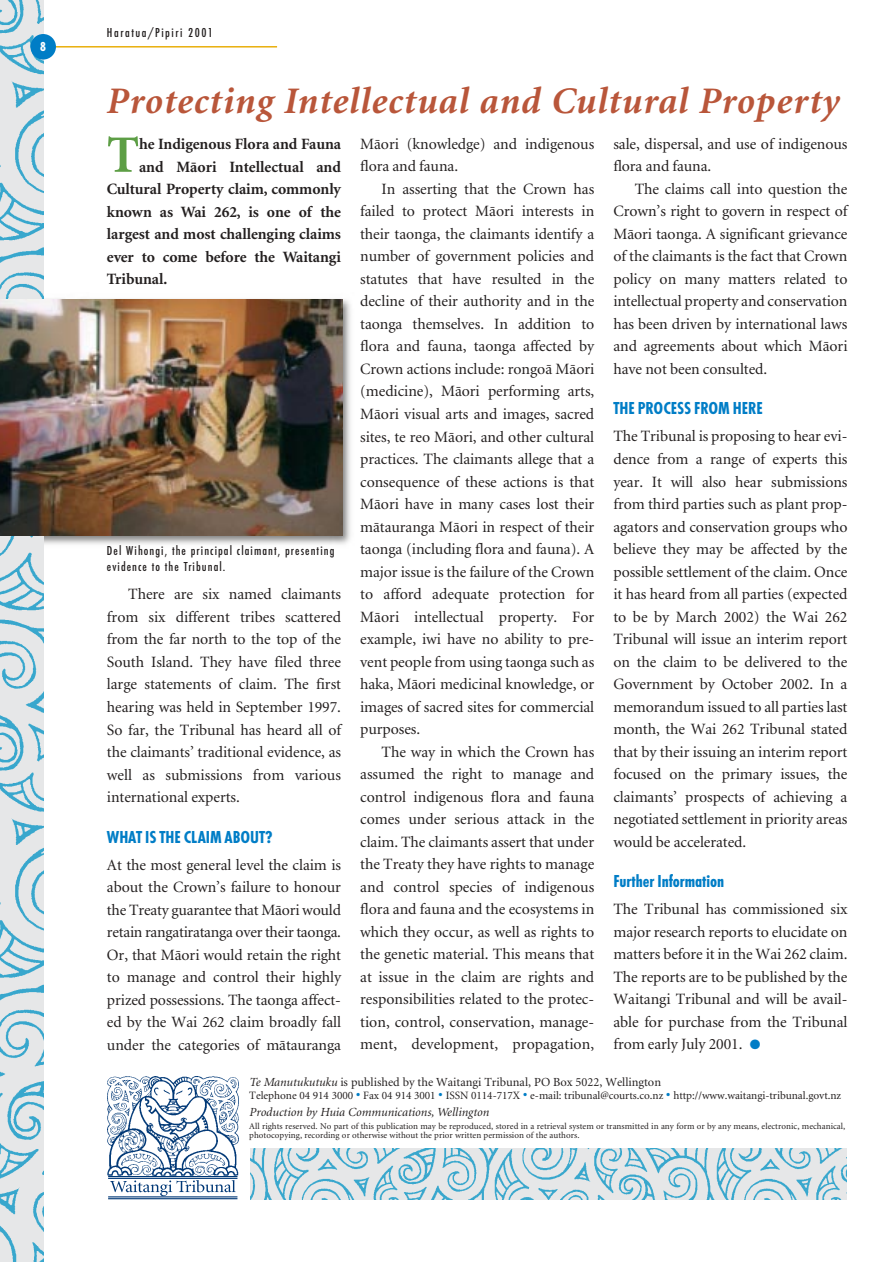
<style>
.page{position:relative;width:893px;height:1262px;background:#fff}
.page>*{position:absolute;margin:0;border:0;box-sizing:border-box;transform-origin:0 0}
.t1{font:700 52.5px "Maori Minion";color:#5d9e45}
.t2{font:italic 700 37.5px "Maori Minion";letter-spacing:.025em;color:#b9563a}
.t3{font:700 condensed 18px "Maori Futura T";letter-spacing:-.005em;color:#007dc6}
.t4{font:15.75px/22.5px "Maori Minion";letter-spacing:-.005em;color:#231f1f;text-align:justify}
.t5{font:700 15.75px "Maori Minion";letter-spacing:-.005em;color:#231f1f}
.t6{font:500 condensed 13.5px/16.5px "Maori Futura";letter-spacing:.08em;color:#231f1f}
.t7{font:500 condensed 13.5px "Maori Futura";letter-spacing:.115em;color:#231f1f}
.t8{font:700 condensed 13.5px "Maori Futura T";color:#fff}
.t9{font:12.3px "Maori Minion";color:#231f1f}
.t10{font:italic 12.3px "Maori Minion";letter-spacing:.005em;color:#231f1f}
.t11{font:11.25px "Maori Minion";color:#231f1f}
.t12{font:9px/9px "Maori Minion";letter-spacing:.005em;color:#231f1f}
.s1{color:#007dc6}
.s2{font-style:italic}
.s3{font-weight:700;font-size:13.5px;color:#007dc6}
</style>
<div class="page">
<img style="left:43px;top:293px;width:308px;height:257px">
<hr style="left:43px;top:46px;width:234px;height:2px;background:#e9af0d">
<img style="left:0;top:0;width:43px;height:1261px">
<div style="left:30px;top:34px;width:26px;height:26px;background:#007dc6;border-radius:50%"></div>
<img style="left:250px;top:1148px;width:597px;height:51px">
<img style="left:107px;top:1076px;width:132px;height:102px">
<svg style="left:110px;top:1180px;width:126px;height:16px"></svg>
<hr style="left:108px;top:1196px;width:129px;height:1px;background:#003876">
<hr style="left:108px;top:1198px;width:129px;height:1px;background:#003876">
<hr style="left:108px;top:1176px;width:129px;height:1px;background:#003876">
<hr style="left:108px;top:1177px;width:129px;height:1px;background:#003876">
<img style="left:0;top:300px;width:342px;height:236px">
<p class="t8" style="left:40px;top:41px;width:7px">8</p>
<p class="t7" style="left:107px;top:27px;width:107px">Haratua/Pipiri 2001</p>
<h2 class="t2" style="left:107px;top:86px;width:734px">Protecting Intellectual and Cultural Property</h2>
<h1 class="t1" style="left:107px;top:134px;width:34px">T</h1>
<p class="t5" style="left:139px;top:138px;width:204px">he Indigenous Flora and Fauna</p>
<p class="t5" style="left:139px;top:161px;width:203px">and Mäori Intellectual and</p>
<p class="t5" style="left:107px;top:183px;width:236px">Cultural Property claim, commonly</p>
<p class="t5" style="left:107px;top:206px;width:236px">known as Wai 262, is one of the</p>
<p class="t5" style="left:107px;top:228px;width:236px">largest and most challenging claims</p>
<p class="t5" style="left:107px;top:251px;width:236px">ever to come before the Waitangi</p>
<p class="t5" style="left:107px;top:273px;width:62px">Tribunal.</p>
<p class="t6" style="left:107px;top:543px;width:229px">Del Wihongi, the principal claimant, presenting evidence to the Tribunal.</p>
<p class="t4" style="left:107px;top:584px;width:236px;text-indent:21px">There are six named claimants from six different tribes scattered from the far north to the top of the South Island. They have filed three large statements of claim. The first hearing was held in September 1997.<br>So far, the Tribunal has heard all of the claimants’ traditional evidence, as well as submissions from various international experts.</p>
<p class="t3" style="left:107px;top:829px;width:167px">WHAT IS THE CLAIM ABOUT?</p>
<p class="t4" style="left:107px;top:854px;width:236px">At the most general level the claim is about the Crown’s failure to honour the Treaty guarantee that Mäori would retain rangatiratanga over their taonga.<br>Or, that Mäori would retain the right to manage and control their highly prized possessions. The taonga affect&shy;ed by the Wai 262 claim broadly fall under the categories of mätauranga</p>
<p class="t4" style="left:360px;top:134px;width:236px">Mäori (knowledge) and indigenous flora and fauna.</p>
<p class="t4" style="left:360px;top:179px;width:236px;text-indent:21px">In asserting that the Crown has failed to protect Mäori interests in their taonga, the claimants identify a number of government policies and statutes that have resulted in the decline of their authority and in the taonga themselves. In addition to flora and fauna, taonga affected by Crown actions include: rongoä Mäori (medicine), Mäori performing arts, Mäori visual arts and images, sacred sites, te reo Mäori, and other cultural practices. The claimants allege that a consequence of these actions is that Mäori have in many cases lost their mätauranga Mäori in respect of their taonga (including flora and fauna). A major issue is the failure of the Crown to afford adequate protection for Mäori intellectual property. For example, iwi have no ability to pre&shy;vent people from using taonga such as haka, Mäori medicinal knowledge, or images of sacred sites for commercial purposes.</p>
<p class="t4" style="left:360px;top:741px;width:236px;text-indent:21px">The way in which the Crown has assumed the right to manage and control indigenous flora and fauna comes under serious attack in the claim. The claimants assert that under the Treaty they have rights to manage and control species of indigenous flora and fauna and the ecosystems in which they occur, as well as rights to the genetic material. This means that at issue in the claim are rights and responsibilities related to the protec&shy;tion, control, conservation, manage&shy;ment, development, propagation,</p>
<p class="t4" style="left:613px;top:134px;width:236px">sale, dispersal, and use of indigenous flora and fauna.</p>
<p class="t4" style="left:613px;top:179px;width:236px;text-indent:21px">The claims call into question the Crown’s right to govern in respect of Mäori taonga. A significant grievance of the claimants is the fact that Crown policy on many matters related to intellectual property and conservation has been driven by international laws and agreements about which Mäori have not been consulted.</p>
<p class="t3" style="left:613px;top:401px;width:151px">THE PROCESS FROM HERE</p>
<p class="t4" style="left:613px;top:426px;width:236px">The Tribunal is proposing to hear evi&shy;dence from a range of experts this year. It will also hear submissions from third parties such as plant prop&shy;agators and conservation groups who believe they may be affected by the possible settlement of the claim. Once it has heard from all parties (expected to be by March 2002) the Wai 262<br>Tribunal will issue an interim report on the claim to be delivered to the Government by October 2002. In a memorandum issued to all parties last month, the Wai 262 Tribunal stated that by their issuing an interim report focused on the primary issues, the claimants’ prospects of achieving a negotiated settlement in priority areas would be accelerated.</p>
<p class="t3" style="left:613px;top:874px;width:112px">Further Information</p>
<p class="t4" style="left:613px;top:899px;width:236px">The Tribunal has commissioned six major research reports to elucidate on matters before it in the Wai 262 claim.<br>The reports are to be published by the Waitangi Tribunal and will be avail&shy;able for purchase from the Tribunal from early July 2001. <span class="s1">●</span></p>
<p class="t9" style="left:249px;top:1077px;width:413px"><span class="s2">Te Manutukutuku</span> is published by the Waitangi Tribunal, PO Box 5022, Wellington</p>
<p class="t11" style="left:249px;top:1090px;width:593px">Telephone 04 914 3000 <span class="s3">•</span> Fax 04 914 3001 <span class="s3">•</span> ISSN 0114-717X <span class="s3">•</span> e-mail: tribunal@courts.co.nz <span class="s3">•</span> http://www.waitangi-tribunal.govt.nz</p>
<p class="t10" style="left:249px;top:1106px;width:241px">Production by Huia Communications, Wellington</p>
<p class="t12" style="left:249px;top:1122px;width:598px">All rights reserved. No part of this publication may be reproduced, stored in a retrieval system or transmitted in any form or by any means, electronic, mechanical, photocopying, recording or otherwise without the prior written permission of the authors.</p>
</div>
